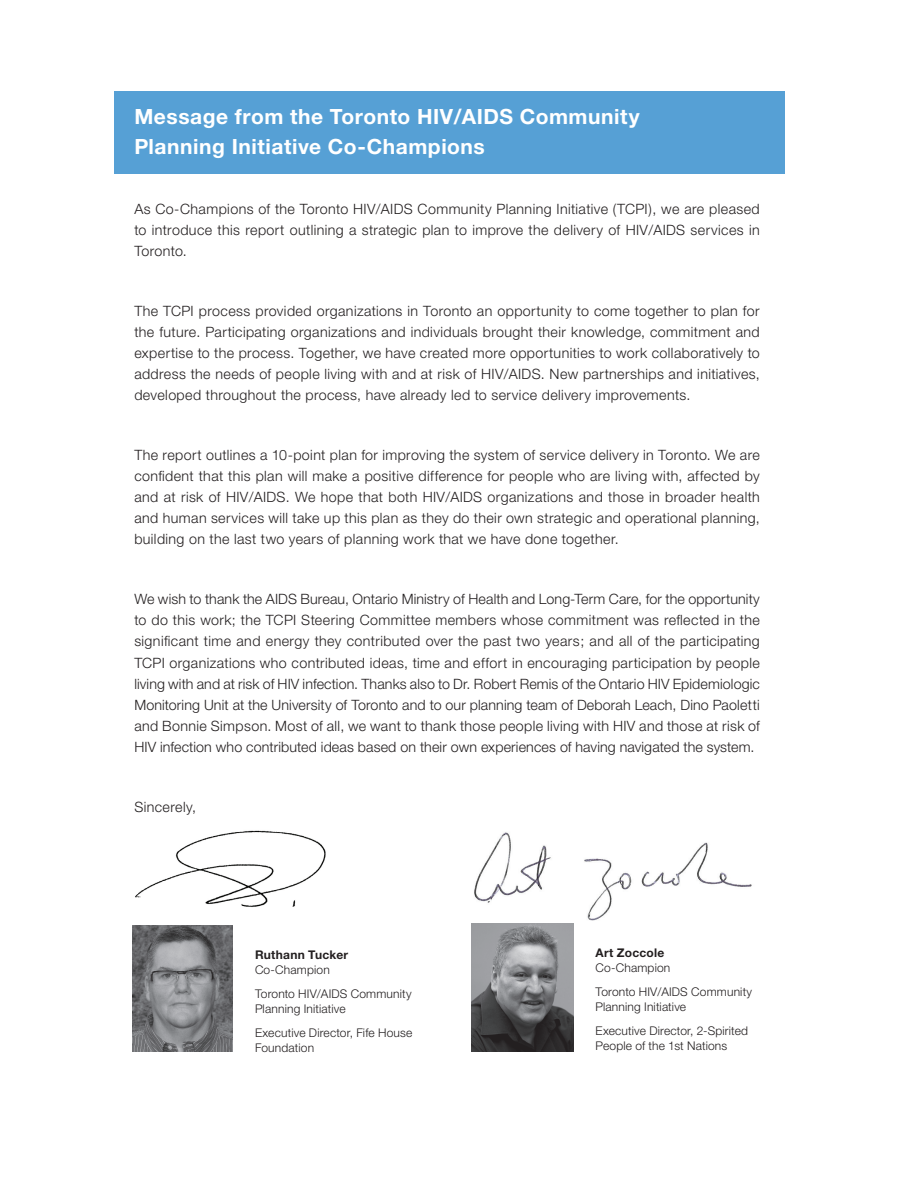
<style>
.page{position:relative;width:918px;height:1188px;background:#fff}
.page>*{position:absolute;margin:0;border:0;box-sizing:border-box;transform-origin:0 0}
.t1{font:700 21px/30px "Helvetica Neue";letter-spacing:.025em;color:#fff}
.t2{font:300 14.25px/21px "Helvetica Neue";letter-spacing:.025em;color:#231f20;text-align:justify}
.t3{font:300 12px/24px "Helvetica Neue";letter-spacing:.015em;color:#231f20}
.t4{font:700 12px "Helvetica Neue";letter-spacing:.02em;color:#231f20}
</style>
<div class="page">
<div style="left:114px;top:92px;width:670px;height:82px;background:#56a0d5"></div>
<img style="left:132px;top:925px;width:101px;height:127px">
<img style="left:471px;top:832px;width:281px;height:92px">
<img style="left:135px;top:830px;width:191px;height:77px">
<img style="left:471px;top:924px;width:103px;height:128px">
<h1 class="t1" style="left:134px;top:101px;width:507px">Message from the Toronto HIV/AIDS Community<br>Planning Initiative Co-Champions</h1>
<p class="t2" style="left:134px;top:199px;width:627px">As Co-Champions of the Toronto HIV/AIDS Community Planning Initiative (TCPI), we are pleased to introduce this report outlining a strategic plan to improve the delivery of HIV/AIDS services in Toronto.</p>
<p class="t2" style="left:134px;top:301px;width:627px">The TCPI process provided organizations in Toronto an opportunity to come together to plan for the future. Participating organizations and individuals brought their knowledge, commitment and expertise to the process. Together, we have created more opportunities to work collaboratively to address the needs of people living with and at risk of HIV/AIDS. New partnerships and initiatives, developed throughout the process, have already led to service delivery improvements.</p>
<p class="t2" style="left:134px;top:445px;width:627px">The report outlines a 10-point plan for improving the system of service delivery in Toronto. We are confident that this plan will make a positive difference for people who are living with, affected by and at risk of HIV/AIDS. We hope that both HIV/AIDS organizations and those in broader health and human services will take up this plan as they do their own strategic and operational planning, building on the last two years of planning work that we have done together.</p>
<p class="t2" style="left:134px;top:589px;width:627px">We wish to thank the AIDS Bureau, Ontario Ministry of Health and Long-Term Care, for the opportunity to do this work; the TCPI Steering Committee members whose commitment was reflected in the significant time and energy they contributed over the past two years; and all of the participating TCPI organizations who contributed ideas, time and effort in encouraging participation by people living with and at risk of HIV infection. Thanks also to Dr. Robert Remis of the Ontario HIV Epidemiologic Monitoring Unit at the University of Toronto and to our planning team of Deborah Leach, Dino Paoletti and Bonnie Simpson. Most of all, we want to thank those people living with HIV and those at risk of HIV infection who contributed ideas based on their own experiences of having navigated the system.</p>
<p class="t2" style="left:134px;top:796px;width:63px">Sincerely,</p>
<p class="t4" style="left:255px;top:947px;width:95px">Ruthann Tucker</p>
<p class="t3" style="left:255px;top:957px;width:158px">Co-Champion<br>Toronto HIV/AIDS Community</p>
<p class="t3" style="left:255px;top:996px;width:159px">Planning Initiative<br>Executive Director, Fife House</p>
<p class="t3" style="left:255px;top:1035px;width:61px">Foundation</p>
<p class="t4" style="left:596px;top:946px;width:70px">Art Zoccole</p>
<p class="t3" style="left:596px;top:956px;width:158px">Co-Champion<br>Toronto HIV/AIDS Community</p>
<p class="t3" style="left:596px;top:995px;width:154px">Planning Initiative<br>Executive Director, 2-Spirited</p>
<p class="t3" style="left:596px;top:1034px;width:133px">People of the 1st Nations</p>
</div>
